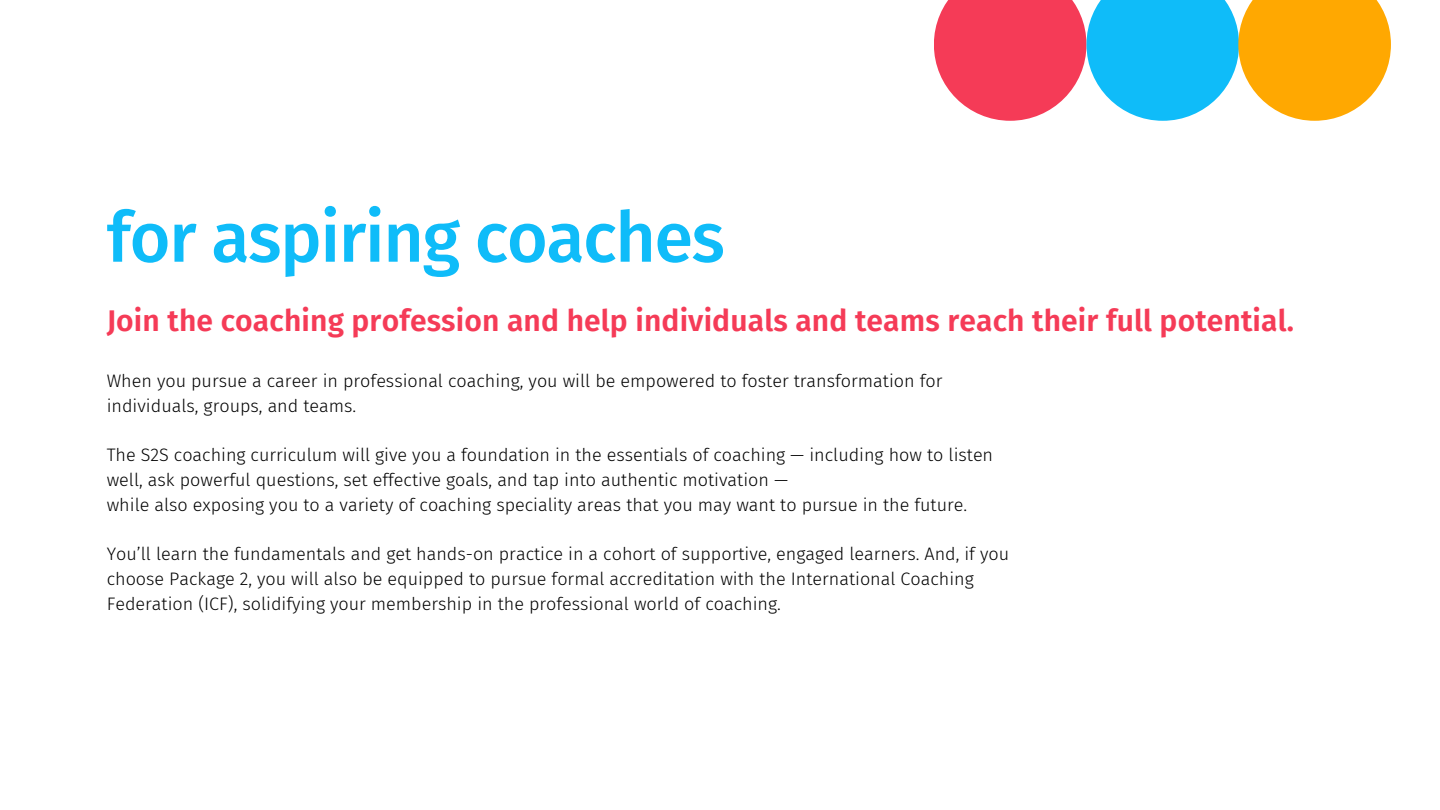
<style>
.page{position:relative;width:1440px;height:810px;background:#fff}
.page>*{position:absolute;margin:0;border:0;box-sizing:border-box;transform-origin:0 0}
.t1{font:500 70px "Fira Sans";letter-spacing:-.02em;color:#0fbcf9}
.t2{font:600 30px "Fira Sans";letter-spacing:.005em;color:#f53b57}
.t3{font:300 18px/24.8px "Fira Sans";color:#000}
</style>
<div class="page">
<svg style="left:934px;top:0;width:457px;height:121px"></svg>
<h1 class="t1" style="left:107px;top:196px;width:620px">for aspiring coaches</h1>
<h2 class="t2" style="left:107px;top:303px;width:1189px">Join the coaching profession and help individuals and teams reach their full potential.</h2>
<p class="t3" style="left:107px;top:369px;width:837px">When you pursue a career in professional coaching, you will be empowered to foster transformation for individuals, groups, and teams.</p>
<p class="t3" style="left:107px;top:443px;width:888px">The S2S coaching curriculum will give you a foundation in the essentials of coaching — including how to listen well, ask powerful questions, set effective goals, and tap into authentic motivation —</p>
<p class="t3" style="left:107px;top:493px;width:862px">while also exposing you to a variety of coaching speciality areas that you may want to pursue in the future.</p>
<p class="t3" style="left:107px;top:542px;width:904px">You’ll learn the fundamentals and get hands-on practice in a cohort of supportive, engaged learners. And, if you choose Package 2, you will also be equipped to pursue formal accreditation with the International Coaching<br>Federation (ICF), solidifying your membership in the professional world of coaching.</p>
</div>
